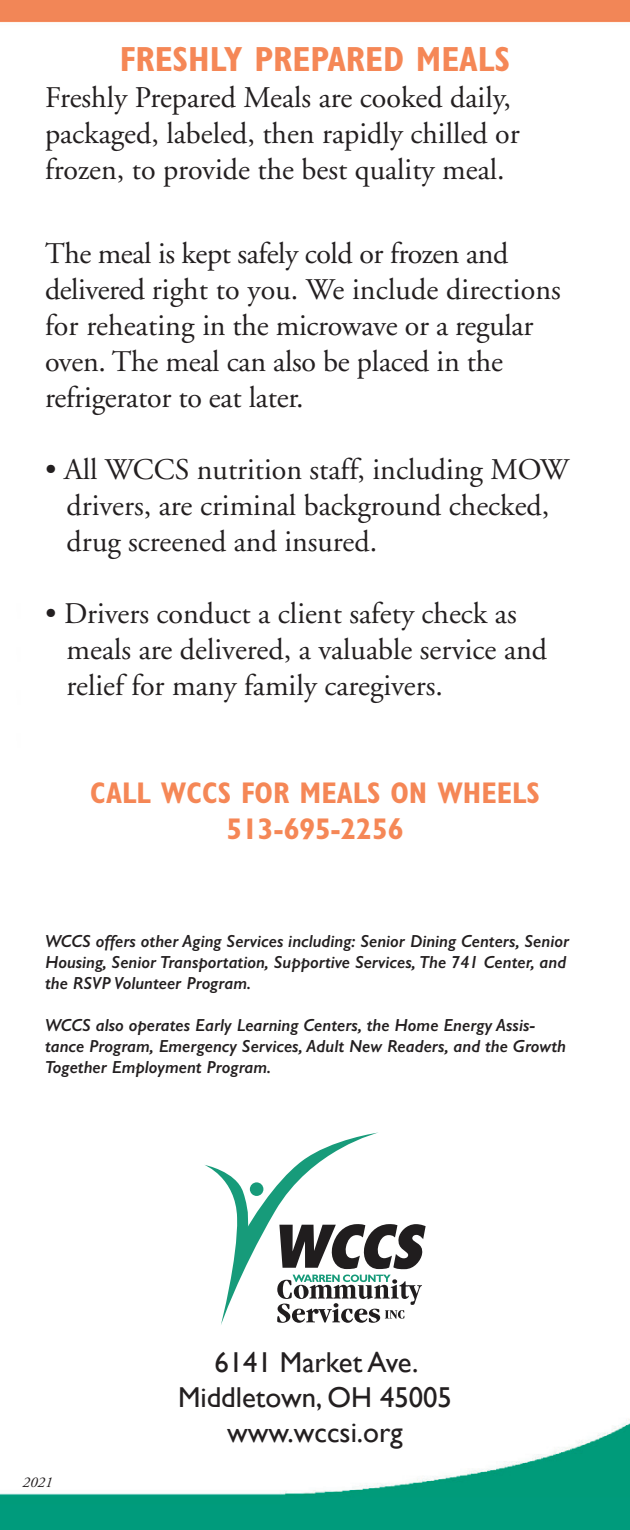
<style>
.page{position:relative;width:630px;height:1530px;background:#fff}
.page>*{position:absolute;margin:0;border:0;box-sizing:border-box;transform-origin:0 0}
.t1{font:700 condensed 35px "Gill Sans";color:#f58756}
.t2{font:30px/36px "Adobe Garamond";color:#231f20}
.t3{font:700 condensed 30px "Gill Sans";color:#f58756}
.t4{font:28.75px "Gill Sans";color:#231f20}
.t5{font:italic 600 17.5px/21px "Gill Sans";color:#231f20}
.t6{font:italic 15px "Adobe Garamond";color:#231f20}
</style>
<div class="page">
<img style="left:0;top:0;width:630px;height:1530px">
<svg style="left:204px;top:1133px;width:222px;height:193px"></svg>
<p class="t1" style="left:120px;top:39px;width:392px">FRESHLY PREPARED MEALS</p>
<p class="t2" style="left:45px;top:81px;width:476px">Freshly Prepared Meals are cooked daily, packaged, labeled, then rapidly chilled or frozen, to provide the best quality meal.</p>
<p class="t2" style="left:45px;top:236px;width:517px">The meal is kept safely cold or frozen and delivered right to you. We include directions for reheating in the microwave or a regular oven. The meal can also be placed in the refrigerator to eat later.</p>
<p class="t2" style="left:67px;top:452px;width:504px;text-indent:-22px">• All WCCS nutrition staff, including MOW drivers, are criminal background checked, drug screened and insured.</p>
<p class="t2" style="left:67px;top:596px;width:482px;text-indent:-22px">• Drivers conduct a client safety check as meals are delivered, a valuable service and relief for many family caregivers.</p>
<p class="t3" style="left:90px;top:774px;width:451px">CALL WCCS FOR MEALS ON WHEELS</p>
<p class="t3" style="left:227px;top:810px;width:178px">513-695-2256</p>
<p class="t5" style="left:45px;top:930px;width:526px">WCCS offers other Aging Services including: Senior Dining Centers, Senior<br>Housing, Senior Transportation, Supportive Services, The 741 Center, and the RSVP Volunteer Program.</p>
<p class="t5" style="left:45px;top:1014px;width:523px">WCCS also operates Early Learning Centers, the Home Energy Assis&shy;tance Program, Emergency Services, Adult New Readers, and the Growth<br>Together Employment Program.</p>
<p class="t6" style="left:22px;top:1474px;width:31px">2021</p>
<p class="t4" style="left:214px;top:1345px;width:206px">6141 Market Ave.</p>
<p class="t4" style="left:178px;top:1380px;width:275px">Middletown, OH 45005</p>
<p class="t4" style="left:227px;top:1415px;width:177px">www.wccsi.org</p>
</div>
